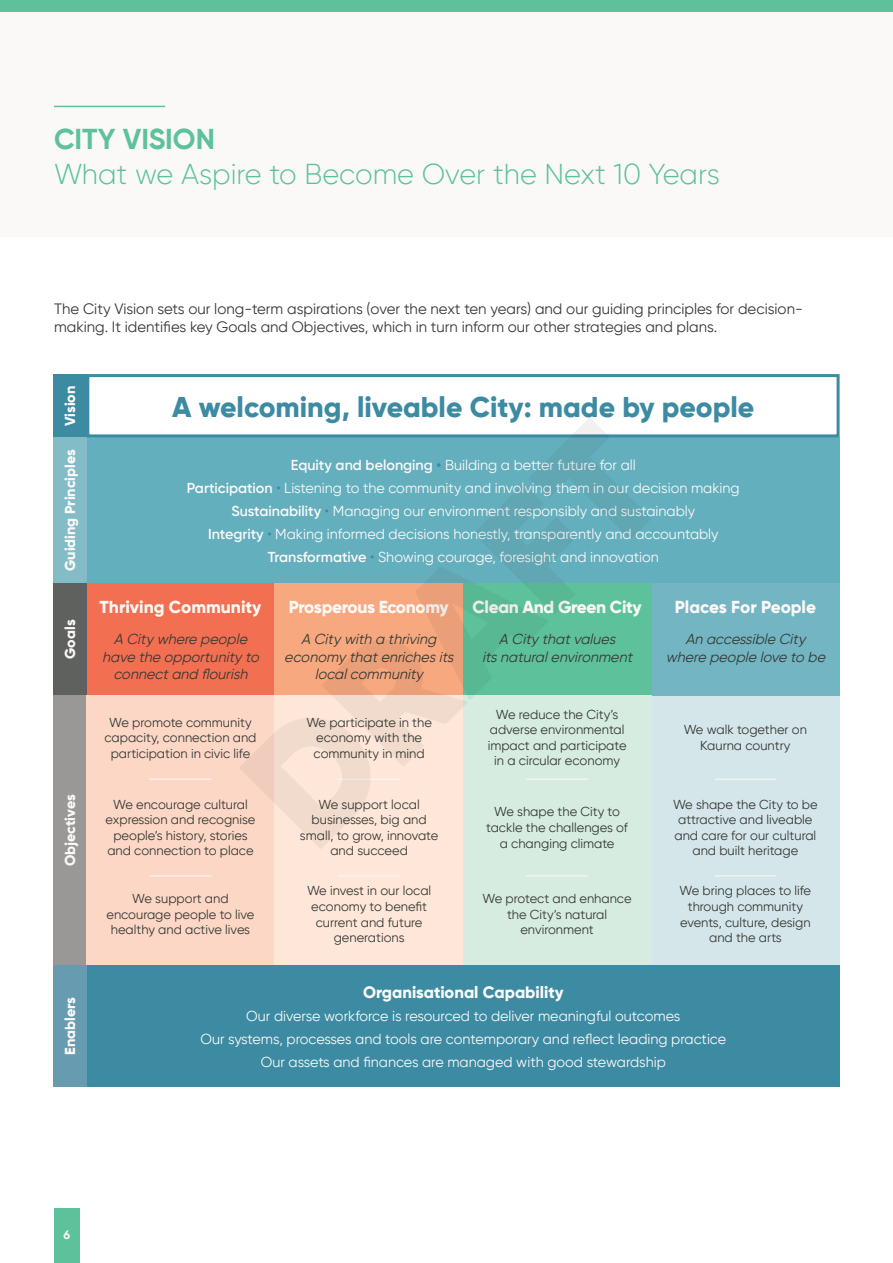
<style>
.page{position:relative;width:893px;height:1263px;background:#fff}
.page>*{position:absolute;margin:0;border:0;box-sizing:border-box;transform-origin:0 0}
.t1{font:900 165px "Gilroy";color:#231f20}
.t2{font:300 28.65px "Gilroy";color:#5dc29c}
.t3{font:700 28.65px "Gilroy";color:#5dc29c}
.t4{font:800 28.5px "Gilroy";color:#3c8ba2}
.t5{font:800 17.25px "Gilroy";letter-spacing:-.02em;color:#fbf9f8}
.t6{font:800 17.25px "Gilroy";color:#fbf9f8}
.t7{font:800 16.5px "Gilroy";color:#fbf9f8}
.t8{font:15px/18px "Gilroy";color:#363935}
.t9{font:14.4px "Gilroy";color:#fbf9f8}
.t10{font:italic 14.4px/17.2px "Gilroy";color:#363935;text-align:center}
.t11{font:800 14.4px "Gilroy";color:#fbf9f8}
.t12{font:12.9px/15.6px "Gilroy";color:#363935;text-align:center}
.t13{font:700 12px "Gilroy";color:#fbf9f8}
.s1{font-weight:600}
.s2{font-weight:600;color:#3c8ba2}
.s3{color:#3c8ba2}
</style>
<div class="page">
<div style="left:54px;top:1209px;width:26px;height:54px;background:#5dc29c"></div>
<div style="left:0;top:0;width:893px;height:13px;background:#5dc29c"></div>
<div style="left:0;top:13px;width:893px;height:224px;background:#fbf9f8"></div>
<hr style="left:54px;top:106px;width:111px;height:1px;background:#5dc29c">
<div style="left:651px;top:695px;width:188px;height:270px;background:#d5e6ea"></div>
<div style="left:86px;top:437px;width:754px;height:146px;background:#64afbd"></div>
<div style="left:86px;top:965px;width:754px;height:121px;background:#3c8ba2"></div>
<div style="left:86px;top:583px;width:189px;height:112px;background:#f36f51"></div>
<div style="left:651px;top:583px;width:189px;height:112px;background:#73b5c2"></div>
<div style="left:463px;top:583px;width:188px;height:112px;background:#5dc29c"></div>
<div style="left:275px;top:583px;width:188px;height:112px;background:#f8a87e"></div>
<div style="left:53px;top:583px;width:33px;height:112px;background:#5f615e"></div>
<div style="left:53px;top:374px;width:33px;height:63px;background:#3c8ba2"></div>
<div style="left:53px;top:437px;width:33px;height:146px;background:#83bcc7"></div>
<div style="left:53px;top:965px;width:33px;height:121px;background:#679cb0"></div>
<div style="left:53px;top:695px;width:33px;height:270px;background:#999896"></div>
<div style="left:86px;top:695px;width:189px;height:270px;background:#fcd7c6"></div>
<div style="left:275px;top:695px;width:188px;height:270px;background:#fee7d8"></div>
<div style="left:463px;top:695px;width:188px;height:270px;background:#d6ece1"></div>
<hr style="left:150px;top:779px;width:61px;height:1px;background:#fbf9f8">
<hr style="left:714px;top:779px;width:62px;height:1px;background:#fbf9f8">
<hr style="left:526px;top:779px;width:62px;height:1px;background:#fbf9f8">
<hr style="left:150px;top:875px;width:61px;height:1px;background:#fbf9f8">
<hr style="left:714px;top:875px;width:62px;height:1px;background:#fbf9f8">
<hr style="left:526px;top:875px;width:62px;height:1px;background:#fbf9f8">
<div style="left:86px;top:374px;width:754px;height:63px;border:3px solid #3c8ba2"></div>
<hr style="left:338px;top:779px;width:62px;height:1px;background:#fbf9f8">
<hr style="left:338px;top:875px;width:62px;height:1px;background:#fbf9f8">
<p class="t3" style="left:54px;top:121px;width:162px">CITY VISION</p>
<p class="t2" style="left:54px;top:156px;width:667px">What we Aspire to Become Over the Next 10 Years</p>
<p class="t8" style="left:54px;top:300px;width:750px">The City Vision sets our long-term aspirations (over the next ten years) and our guiding principles for decision&shy;making. It identifies key Goals and Objectives, which in turn inform our other strategies and plans.</p>
<p class="t11" style="left:61px;top:426px;width:42px;rotate:-90deg">Vision</p>
<p class="t11" style="left:61px;top:571px;width:123px;rotate:-90deg">Guiding Principles</p>
<p class="t11" style="left:61px;top:659px;width:41px;rotate:-90deg">Goals</p>
<p class="t11" style="left:61px;top:866px;width:73px;rotate:-90deg">Objectives</p>
<p class="t11" style="left:61px;top:1055px;width:59px;rotate:-90deg">Enablers</p>
<p class="t4" style="left:172px;top:389px;width:584px">A welcoming, liveable City: made by people</p>
<h1 class="t1" style="left:199px;top:741px;width:508px;rotate:-45deg">DRAFT</h1>
<p class="t9" style="left:291px;top:456px;width:346px"><span class="s1">Equity and belonging</span> <span class="s2">•</span> Building a better future for all</p>
<p class="t9" style="left:187px;top:479px;width:554px"><span class="s1">Participation</span> <span class="s3">•</span> Listening to the community and involving them in our decision making</p>
<p class="t9" style="left:231px;top:502px;width:465px"><span class="s1">Sustainability</span> <span class="s3">•</span> Managing our environment responsibly and sustainably</p>
<p class="t9" style="left:208px;top:525px;width:512px"><span class="s1">Integrity</span> <span class="s3">•</span> Making informed decisions honestly, transparently and accountably</p>
<p class="t9" style="left:268px;top:548px;width:393px"><span class="s1">Transformative</span> <span class="s3">•</span> Showing courage, foresight and innovation</p>
<p class="t5" style="left:473px;top:596px;width:171px">Clean And Green City</p>
<p class="t10" style="left:482px;top:630px;width:155px">A City thatvalues itsnaturalenvironment</p>
<p class="t6" style="left:675px;top:596px;width:143px">Places For People</p>
<p class="t10" style="left:685px;top:630px;width:125px">An accessible City</p>
<p class="t6" style="left:100px;top:596px;width:163px">Thriving Community</p>
<p class="t10" style="left:102px;top:630px;width:162px">A City where people have the opportunity to connectand flourish</p>
<p class="t5" style="left:289px;top:596px;width:161px">Prosperous Economy</p>
<p class="t10" style="left:284px;top:630px;width:174px">A City with a thriving economy thatenrichesits localcommunity</p>
<p class="t10" style="left:666px;top:648px;width:164px">where people love to be</p>
<p class="t12" style="left:104px;top:714px;width:154px">We promote community capacity, connection and participation in civic life</p>
<p class="t12" style="left:488px;top:706px;width:140px">We reduce the City’s adverse environmental impact and participate in a circular economy</p>
<p class="t12" style="left:306px;top:714px;width:127px">We participate in the economy with the community in mind</p>
<p class="t12" style="left:300px;top:796px;width:140px">We support local businesses, big and small, to grow, innovate and succeed</p>
<p class="t12" style="left:307px;top:883px;width:126px">We invest in our local economy to benefit current and future generations</p>
<p class="t12" style="left:684px;top:722px;width:125px">We walk together on<br>Kaurna country</p>
<p class="t12" style="left:106px;top:796px;width:151px">We encourage cultural expression and recognise people’s history, stories and connection to place</p>
<p class="t12" style="left:486px;top:804px;width:143px">We shape the City to tackle the challenges of a changing climate</p>
<p class="t12" style="left:673px;top:796px;width:146px">We shape the City to be attractive and liveable and care for our cultural and built heritage</p>
<p class="t12" style="left:680px;top:883px;width:133px">We bring places to life through community events, culture, design and the arts</p>
<p class="t12" style="left:106px;top:891px;width:150px">We support and encourage people to live healthy and active lives</p>
<p class="t12" style="left:483px;top:891px;width:150px">We protect and enhance the City’s natural environment</p>
<p class="t7" style="left:363px;top:981px;width:202px">Organisational Capability</p>
<p class="t9" style="left:246px;top:1007px;width:436px">Our diverse workforce is resourced to deliver meaningful outcomes</p>
<p class="t9" style="left:200px;top:1030px;width:527px">Our systems, processes and tools are contemporary and reflect leading practice</p>
<p class="t9" style="left:261px;top:1053px;width:407px">Our assets and finances are managed with good stewardship</p>
<p class="t13" style="left:63px;top:1227px;width:8px">6</p>
</div>
